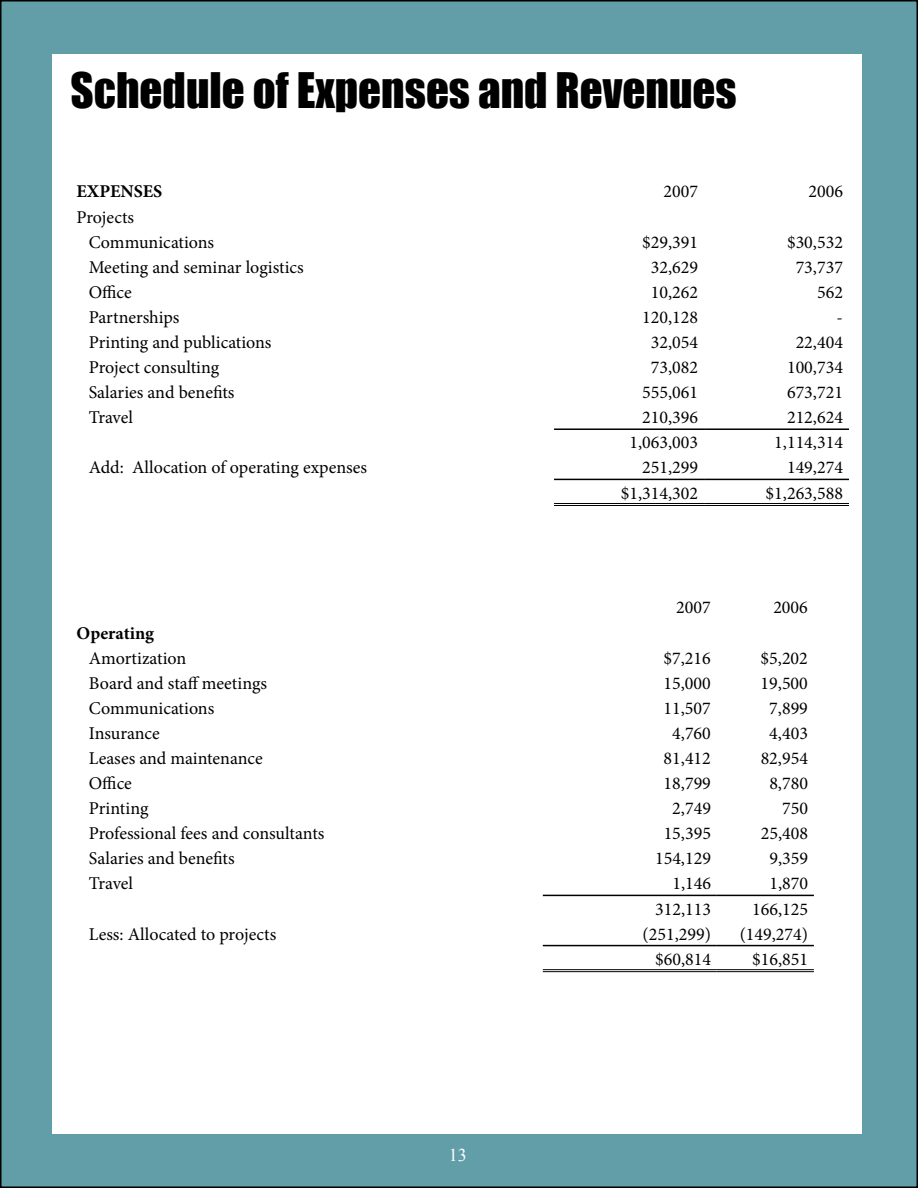
<style>
.page{position:relative;width:918px;height:1188px;background:#fff}
.page>*{position:absolute;margin:0;border:0;box-sizing:border-box;transform-origin:0 0}
.t1{font:45px "Impact";color:#000}
.t2{font:18px/25px "Minion Pro";color:#000}
.t3{font:700 18px "Minion Pro";color:#000}
.t4{font:18px "Times New Roman";color:#fff}
</style>
<div class="page">
<div style="left:1px;top:1px;width:916px;height:1186px;background:#629ea8"></div>
<div style="left:52px;top:54px;width:810px;height:1080px;background:#fff"></div>
<hr style="left:554px;top:428px;width:150px;height:2px;background:#000">
<hr style="left:704px;top:428px;width:145px;height:2px;background:#000">
<hr style="left:554px;top:479px;width:150px;height:1px;background:#000">
<hr style="left:704px;top:479px;width:145px;height:1px;background:#000">
<hr style="left:554px;top:503px;width:150px;height:1px;background:#000">
<hr style="left:554px;top:505px;width:150px;height:1px;background:#000">
<hr style="left:704px;top:503px;width:145px;height:1px;background:#000">
<hr style="left:704px;top:505px;width:145px;height:1px;background:#000">
<hr style="left:543px;top:895px;width:174px;height:1px;background:#000">
<hr style="left:717px;top:895px;width:97px;height:1px;background:#000">
<hr style="left:543px;top:969px;width:174px;height:1px;background:#000">
<hr style="left:543px;top:971px;width:174px;height:1px;background:#000">
<hr style="left:717px;top:969px;width:97px;height:1px;background:#000">
<hr style="left:717px;top:971px;width:97px;height:1px;background:#000">
<hr style="left:543px;top:945px;width:174px;height:1px;background:#000">
<hr style="left:717px;top:945px;width:97px;height:1px;background:#000">
<h1 class="t1" style="left:70px;top:55px;width:668px">Schedule of Expenses and Revenues</h1>
<p class="t3" style="left:76px;top:179px;width:87px">EXPENSES</p>
<p class="t2" style="left:663px;top:179px;width:36px">2007</p>
<p class="t2" style="left:808px;top:179px;width:36px">2006</p>
<p class="t2" style="left:89px;top:204px;width:127px;text-indent:-12px">Projects<br>Communications</p>
<p class="t2" style="left:642px;top:229px;width:57px">$29,391</p>
<p class="t2" style="left:787px;top:229px;width:57px">$30,532</p>
<p class="t2" style="left:89px;top:255px;width:217px">Meeting and seminar logistics</p>
<p class="t2" style="left:651px;top:255px;width:49px">32,629</p>
<p class="t2" style="left:796px;top:255px;width:49px">73,737</p>
<p class="t2" style="left:89px;top:280px;width:45px">Office</p>
<p class="t2" style="left:651px;top:280px;width:49px">10,262</p>
<p class="t2" style="left:817px;top:280px;width:27px">562</p>
<p class="t2" style="left:89px;top:305px;width:92px">Partnerships</p>
<p class="t2" style="left:642px;top:305px;width:57px">120,128</p>
<p class="t2" style="left:837px;top:305px;width:8px">-</p>
<p class="t2" style="left:89px;top:330px;width:184px">Printing and publications</p>
<p class="t2" style="left:651px;top:330px;width:49px">32,054</p>
<p class="t2" style="left:796px;top:330px;width:49px">22,404</p>
<p class="t2" style="left:89px;top:355px;width:132px">Project consulting</p>
<p class="t2" style="left:651px;top:355px;width:49px">73,082</p>
<p class="t2" style="left:787px;top:355px;width:57px">100,734</p>
<p class="t2" style="left:89px;top:380px;width:147px">Salaries and benefits</p>
<p class="t2" style="left:642px;top:380px;width:57px">555,061</p>
<p class="t2" style="left:787px;top:380px;width:57px">673,721</p>
<p class="t2" style="left:89px;top:405px;width:46px">Travel</p>
<p class="t2" style="left:642px;top:405px;width:57px">210,396</p>
<p class="t2" style="left:787px;top:405px;width:57px">212,624</p>
<p class="t2" style="left:629px;top:430px;width:70px">1,063,003</p>
<p class="t2" style="left:774px;top:430px;width:70px">1,114,314</p>
<p class="t2" style="left:89px;top:455px;width:280px">Add: Allocation of operating expenses</p>
<p class="t2" style="left:642px;top:455px;width:57px">251,299</p>
<p class="t2" style="left:787px;top:455px;width:57px">149,274</p>
<p class="t2" style="left:621px;top:480px;width:79px">$1,314,302</p>
<p class="t2" style="left:766px;top:480px;width:79px">$1,263,588</p>
<p class="t2" style="left:676px;top:595px;width:36px">2007</p>
<p class="t2" style="left:773px;top:595px;width:36px">2006</p>
<p class="t3" style="left:77px;top:620px;width:79px">Operating</p>
<p class="t2" style="left:89px;top:645px;width:99px">Amortization</p>
<p class="t2" style="left:664px;top:645px;width:49px">$7,216</p>
<p class="t2" style="left:761px;top:645px;width:49px">$5,202</p>
<p class="t2" style="left:89px;top:671px;width:180px">Board and staff meetings</p>
<p class="t2" style="left:664px;top:671px;width:49px">15,000</p>
<p class="t2" style="left:761px;top:671px;width:49px">19,500</p>
<p class="t2" style="left:89px;top:696px;width:127px">Communications</p>
<p class="t2" style="left:664px;top:696px;width:49px">11,507</p>
<p class="t2" style="left:769px;top:696px;width:40px">7,899</p>
<p class="t2" style="left:89px;top:721px;width:73px">Insurance</p>
<p class="t2" style="left:672px;top:721px;width:40px">4,760</p>
<p class="t2" style="left:769px;top:721px;width:40px">4,403</p>
<p class="t2" style="left:89px;top:746px;width:176px">Leases and maintenance</p>
<p class="t2" style="left:664px;top:746px;width:49px">81,412</p>
<p class="t2" style="left:761px;top:746px;width:49px">82,954</p>
<p class="t2" style="left:89px;top:771px;width:45px">Office</p>
<p class="t2" style="left:664px;top:771px;width:49px">18,799</p>
<p class="t2" style="left:769px;top:771px;width:40px">8,780</p>
<p class="t2" style="left:89px;top:796px;width:61px">Printing</p>
<p class="t2" style="left:672px;top:796px;width:40px">2,749</p>
<p class="t2" style="left:782px;top:796px;width:27px">750</p>
<p class="t2" style="left:89px;top:821px;width:237px">Professional fees and consultants</p>
<p class="t2" style="left:664px;top:821px;width:49px">15,395</p>
<p class="t2" style="left:761px;top:821px;width:49px">25,408</p>
<p class="t2" style="left:89px;top:846px;width:147px">Salaries and benefits</p>
<p class="t2" style="left:655px;top:846px;width:57px">154,129</p>
<p class="t2" style="left:769px;top:846px;width:40px">9,359</p>
<p class="t2" style="left:89px;top:871px;width:46px">Travel</p>
<p class="t2" style="left:672px;top:871px;width:40px">1,146</p>
<p class="t2" style="left:769px;top:871px;width:40px">1,870</p>
<p class="t2" style="left:655px;top:896px;width:57px">312,113</p>
<p class="t2" style="left:752px;top:896px;width:57px">166,125</p>
<p class="t2" style="left:89px;top:921px;width:189px">Less: Allocated to projects</p>
<p class="t2" style="left:643px;top:921px;width:70px">(251,299)</p>
<p class="t2" style="left:740px;top:921px;width:70px">(149,274)</p>
<p class="t2" style="left:655px;top:947px;width:57px">$60,814</p>
<p class="t2" style="left:752px;top:947px;width:57px">$16,851</p>
<p class="t4" style="left:449px;top:1143px;width:19px">13</p>
</div>
